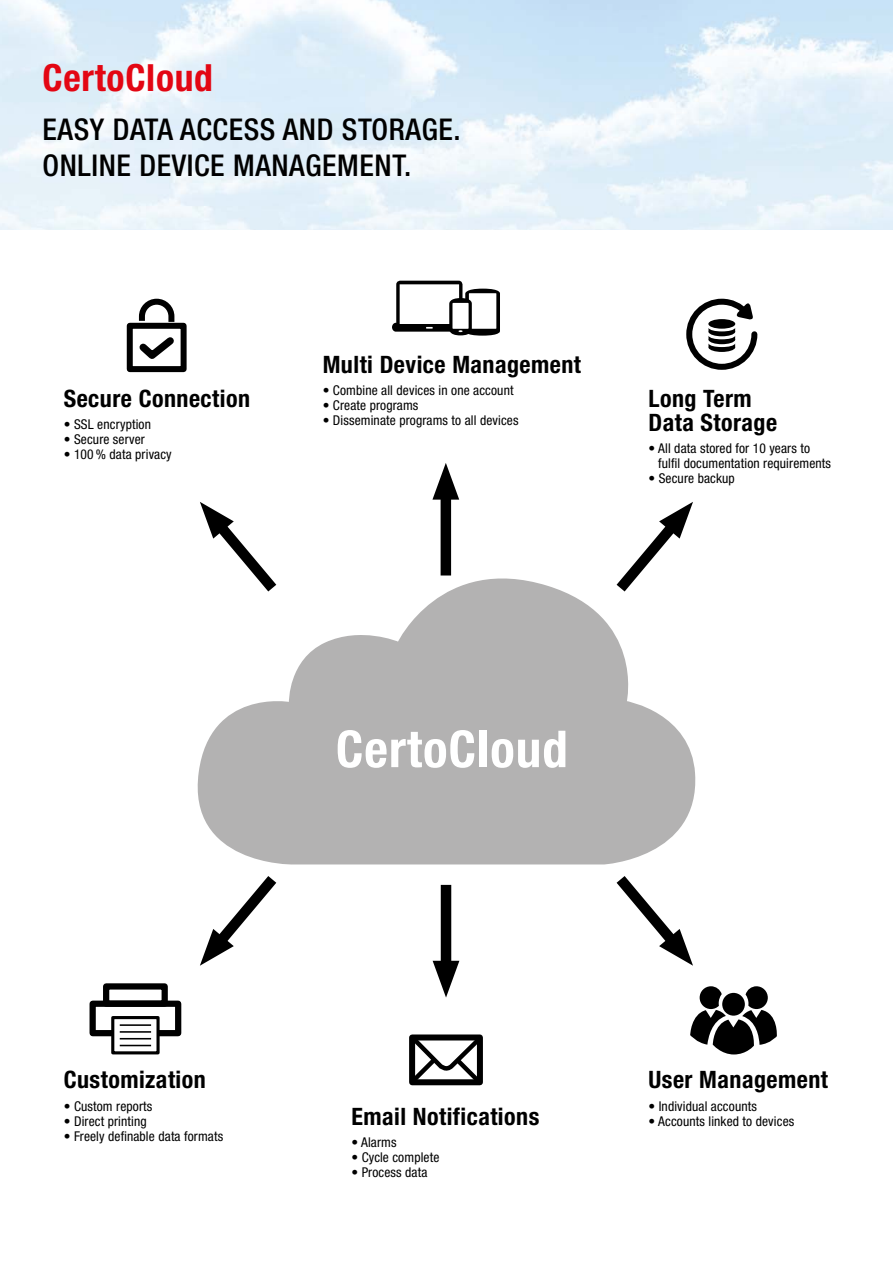
<style>
.page{position:relative;width:893px;height:1263px;background:#fff}
.page>*{position:absolute;margin:0;border:0;box-sizing:border-box;transform-origin:0 0}
.t1{font:700 condensed 51px "Helvetica Neue LT Pro";letter-spacing:.02em;color:#fff}
.t2{font:700 condensed 37.5px "Helvetica Neue LT Pro";letter-spacing:.02em;color:#e30613}
.t3{font:500 condensed 30px/36px "Helvetica Neue LT Pro";letter-spacing:.02em;color:#000}
.t4{font:700 condensed 24px/24px "Helvetica Neue LT Pro";letter-spacing:.02em;color:#000}
.t5{font:condensed 13.5px/15px "Helvetica Neue LT Pro";letter-spacing:.01em;color:#000}
</style>
<div class="page">
<svg style="left:197px;top:553px;width:499px;height:312px;fill:#b3b2b2"></svg>
<div style="left:441px;top:484px;width:10px;height:91px;background:#000"></div>
<svg style="left:432px;top:463px;width:27px;height:37px"></svg>
<div style="left:441px;top:885px;width:10px;height:91px;background:#000"></div>
<svg style="left:433px;top:961px;width:26px;height:36px"></svg>
<svg style="left:199px;top:502px;width:88px;height:101px"></svg>
<svg style="left:199px;top:864px;width:88px;height:102px"></svg>
<svg style="left:606px;top:502px;width:88px;height:101px"></svg>
<svg style="left:606px;top:864px;width:88px;height:102px"></svg>
<div style="left:127px;top:323px;width:60px;height:49px;border:6px solid #000"></div>
<svg style="left:133px;top:298px;width:48px;height:67px"></svg>
<svg style="left:686px;top:298px;width:72px;height:72px"></svg>
<svg style="left:409px;top:1034px;width:74px;height:52px"></svg>
<svg style="left:690px;top:986px;width:87px;height:68px"></svg>
<svg style="left:392px;top:281px;width:108px;height:55px"></svg>
<div style="left:90px;top:1000px;width:91px;height:36px;border:6px solid #000"></div>
<div style="left:113px;top:1017px;width:45px;height:36px;background:#fff"></div>
<div style="left:111px;top:1016px;width:49px;height:38px;border:3px solid #000"></div>
<div style="left:103px;top:983px;width:65px;height:24px;border:6px solid #000"></div>
<hr style="left:120px;top:1024px;width:31px;height:2px;background:#000">
<hr style="left:120px;top:1031px;width:31px;height:2px;background:#000">
<hr style="left:120px;top:1038px;width:31px;height:1px;background:#000">
<hr style="left:120px;top:1045px;width:31px;height:1px;background:#000">
<h2 class="t2" style="left:43px;top:56px;width:172px">CertoCloud</h2>
<h3 class="t3" style="left:43px;top:112px;width:420px">EASY DATA ACCESS AND STORAGE.<br>ONLINE DEVICE MANAGEMENT.</h3>
<h3 class="t4" style="left:64px;top:386px;width:188px">Secure Connection</h3>
<p class="t5" style="left:64px;top:417px;width:89px">• SSL encryption</p>
<p class="t5" style="left:64px;top:432px;width:83px">• Secure server</p>
<p class="t5" style="left:64px;top:447px;width:109px">• 100% data privacy</p>
<h3 class="t4" style="left:323px;top:352px;width:260px">Multi Device Management</h3>
<p class="t5" style="left:323px;top:383px;width:192px">• Combine all devices in one account</p>
<p class="t5" style="left:323px;top:398px;width:97px">• Create programs</p>
<p class="t5" style="left:323px;top:413px;width:197px">• Disseminate programs to all devices</p>
<h3 class="t4" style="left:648px;top:386px;width:130px">Long Term<br>Data Storage</h3>
<p class="t5" style="left:658px;top:441px;width:174px;text-indent:-10px">• All data stored for 10 years to fulfil documentation requirements</p>
<p class="t5" style="left:648px;top:471px;width:88px">• Secure backup</p>
<h1 class="t1" style="left:336px;top:720px;width:233px">CertoCloud</h1>
<h3 class="t4" style="left:64px;top:1068px;width:144px">Customization</h3>
<p class="t5" style="left:64px;top:1098px;width:90px">• Custom reports</p>
<p class="t5" style="left:64px;top:1113px;width:84px">• Direct printing</p>
<p class="t5" style="left:64px;top:1128px;width:161px">• Freely definable data formats</p>
<h3 class="t4" style="left:351px;top:1104px;width:189px">Email Notifications</h3>
<p class="t5" style="left:351px;top:1135px;width:47px">• Alarms</p>
<p class="t5" style="left:351px;top:1150px;width:89px">• Cycle complete</p>
<p class="t5" style="left:351px;top:1165px;width:78px">• Process data</p>
<h3 class="t4" style="left:648px;top:1068px;width:181px">User Management</h3>
<p class="t5" style="left:648px;top:1098px;width:110px">• Individual accounts</p>
<p class="t5" style="left:648px;top:1113px;width:147px">• Accounts linked to devices</p>
</div>
